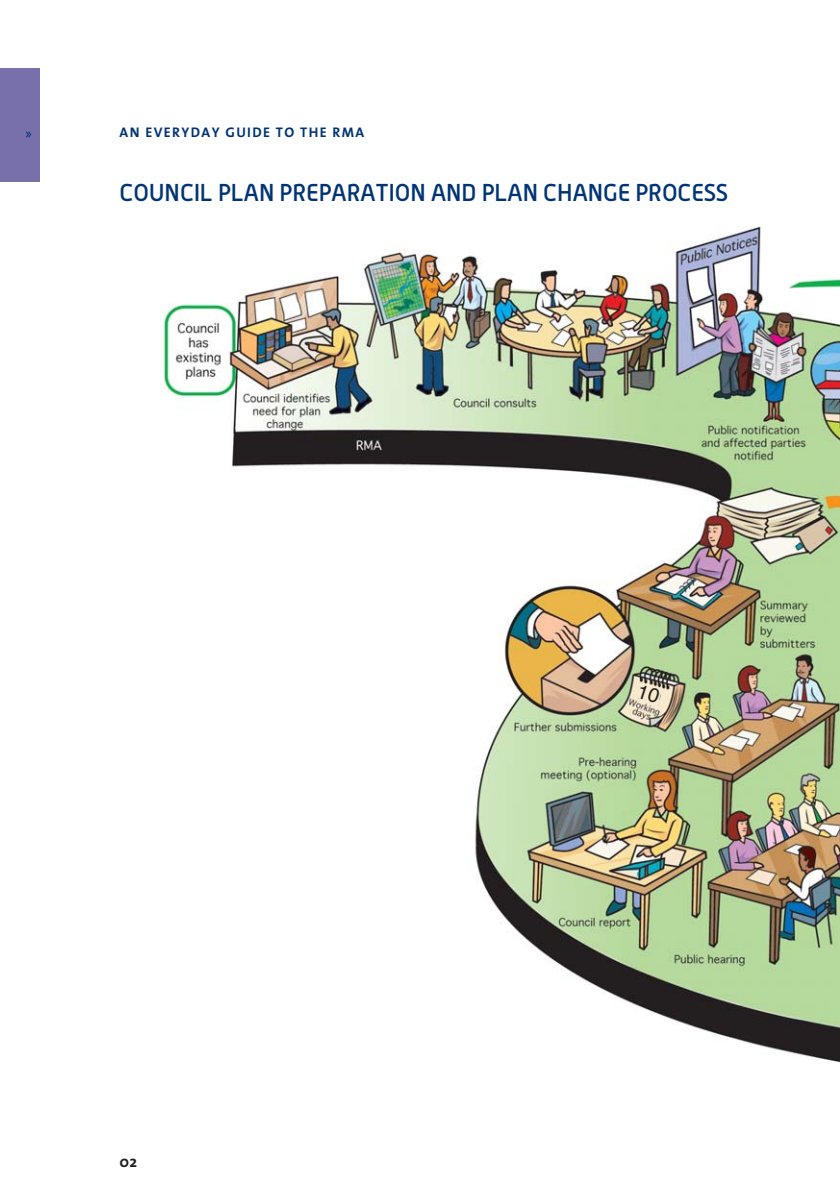
<style>
.page{position:relative;width:840px;height:1190px;background:#fff}
.page>*{position:absolute;margin:0;border:0;box-sizing:border-box;transform-origin:0 0}
.t1{font:500 24px "Alwyn";color:#003473}
.t2{font:300 18px "The Sans";color:#003473}
.t3{font:700 16px "The Sans";color:#231f20}
.t4{font:700 14px "The Sans";letter-spacing:.1em;color:#003473}
</style>
<div class="page">
<img style="left:162px;top:226px;width:678px;height:837px">
<div style="left:0;top:68px;width:40px;height:114px;background:#7770ab"></div>
<svg style="left:634px;top:683px;width:28px;height:22px"></svg>
<p class="t2" style="left:24px;top:126px;width:10px">››</p>
<p class="t4" style="left:120px;top:125px;width:246px">AN EVERYDAY GUIDE TO THE RMA</p>
<p class="t1" style="left:120px;top:181px;width:609px">COUNCIL PLAN PREPARATION AND PLAN CHANGE PROCESS</p>
<p class="t3" style="left:120px;top:1153px;width:19px">02</p>
</div>
